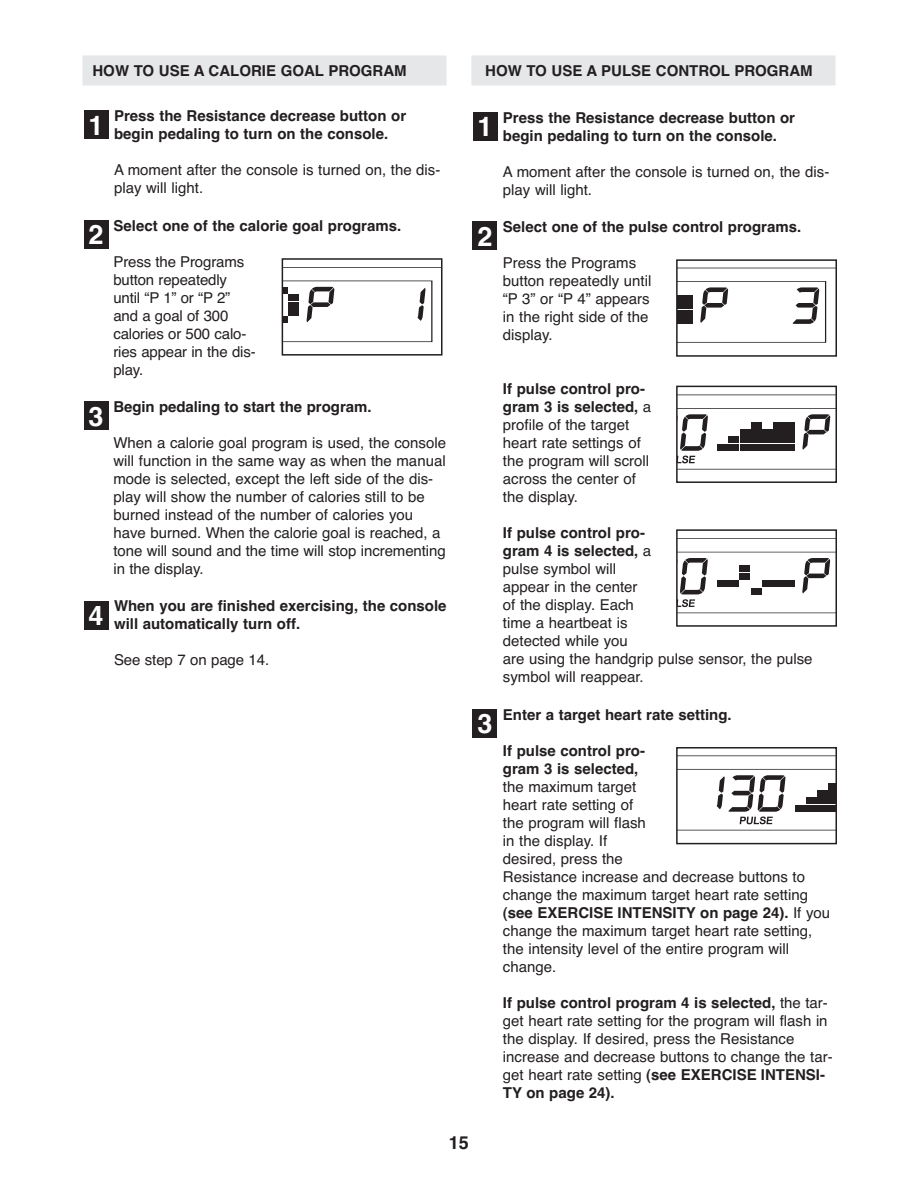
<style>
.page{position:relative;width:918px;height:1188px;background:#fff}
.page>*{position:absolute;margin:0;border:0;box-sizing:border-box;transform-origin:0 0}
.t1{font:700 27px "Helvetica";color:#fff}
.t2{font:700 18px "Helvetica";color:#231f20}
.t3{font:15px/18px "Helvetica";color:#231f20}
.t4{font:700 15px/18px "Helvetica";color:#231f20}
.s1{font-weight:700}
</style>
<div class="page">
<div style="left:82px;top:56px;width:365px;height:30px;background:#e6e7e9"></div>
<div style="left:471px;top:56px;width:365px;height:30px;background:#e6e7e9"></div>
<div style="left:473px;top:709px;width:24px;height:29px;background:#231f20"></div>
<div style="left:473px;top:221px;width:24px;height:29px;background:#231f20"></div>
<div style="left:473px;top:112px;width:25px;height:29px;background:#231f20"></div>
<div style="left:84px;top:601px;width:24px;height:28px;background:#231f20"></div>
<div style="left:84px;top:401px;width:24px;height:29px;background:#231f20"></div>
<div style="left:84px;top:220px;width:24px;height:28px;background:#231f20"></div>
<div style="left:84px;top:111px;width:25px;height:28px;background:#231f20"></div>
<svg style="left:679px;top:769px;width:155px;height:61px"></svg>
<hr style="left:678px;top:755px;width:158px;height:1px;background:#231f20">
<div style="left:676px;top:747px;width:161px;height:97px;border:2px solid #231f20"></div>
<svg style="left:679px;top:408px;width:155px;height:62px"></svg>
<hr style="left:678px;top:395px;width:158px;height:1px;background:#231f20">
<div style="left:676px;top:386px;width:161px;height:97px;border:2px solid #231f20"></div>
<svg style="left:679px;top:552px;width:155px;height:61px"></svg>
<hr style="left:678px;top:538px;width:158px;height:1px;background:#231f20">
<div style="left:676px;top:529px;width:161px;height:98px;border:2px solid #231f20"></div>
<svg style="left:285px;top:281px;width:147px;height:61px"></svg>
<hr style="left:283px;top:267px;width:158px;height:1px;background:#231f20">
<div style="left:282px;top:258px;width:160px;height:98px;border:2px solid #231f20"></div>
<svg style="left:679px;top:281px;width:147px;height:62px"></svg>
<hr style="left:678px;top:268px;width:158px;height:1px;background:#231f20">
<div style="left:676px;top:259px;width:161px;height:98px;border:2px solid #231f20"></div>
<p class="t4" style="left:93px;top:62px;width:316px">HOW TO USE A CALORIE GOAL PROGRAM</p>
<p class="t4" style="left:114px;top:107px;width:294px">Press the Resistance decrease button or begin pedaling to turn on the console.</p>
<p class="t3" style="left:114px;top:161px;width:328px">A moment after the console is turned on, the dis&shy;play will light.</p>
<p class="t4" style="left:114px;top:217px;width:289px">Select one of the calorie goal programs.</p>
<p class="t3" style="left:113px;top:253px;width:144px">Press the Programs button repeatedly until “P 1” or “P 2” and a goal of 300 calories or 500 calo&shy;ries appear in the dis&shy;play.</p>
<p class="t4" style="left:113px;top:398px;width:260px">Begin pedaling to start the program.</p>
<p class="t3" style="left:113px;top:434px;width:334px">When a calorie goal program is used, the console will function in the same way as when the manual mode is selected, except the left side of the dis&shy;play will show the number of calories still to be burned instead of the number of calories you have burned. When the calorie goal is reached, a tone will sound and the time will stop incrementing in the display.</p>
<p class="t4" style="left:114px;top:597px;width:334px">When you are finished exercising, the console will automatically turn off.</p>
<p class="t3" style="left:114px;top:651px;width:157px">See step 7 on page 14.</p>
<h1 class="t1" style="left:88px;top:110px;width:17px">1</h1>
<h1 class="t1" style="left:88px;top:219px;width:17px">2</h1>
<h1 class="t1" style="left:88px;top:400px;width:17px">3</h1>
<h1 class="t1" style="left:88px;top:600px;width:17px">4</h1>
<p class="t4" style="left:485px;top:62px;width:329px">HOW TO USE A PULSE CONTROL PROGRAM</p>
<p class="t4" style="left:503px;top:109px;width:294px">Press the Resistance decrease button or begin pedaling to turn on the console.</p>
<p class="t3" style="left:503px;top:163px;width:328px">A moment after the console is turned on, the dis&shy;play will light.</p>
<p class="t4" style="left:503px;top:218px;width:300px">Select one of the pulse control programs.</p>
<p class="t3" style="left:503px;top:254px;width:150px">Press the Programs button repeatedly until “P 3” or “P 4” appears in the right side of the display.</p>
<p class="t3" style="left:503px;top:380px;width:150px"><span class="s1">If pulse control pro&shy;gram 3 is selected,</span> a profile of the target heart rate settings of the program will scroll across the center of the display.</p>
<p class="t3" style="left:503px;top:524px;width:311px"><span class="s1">If pulse control pro-<br>gram 4 is selected,</span> a<br>pulse symbol will<br>appear in the center<br>of the display. Each<br>time a heartbeat is<br>detected while you<br>are using the handgrip pulse sensor, the pulse symbol will reappear.</p>
<p class="t4" style="left:503px;top:706px;width:230px">Enter a target heart rate setting.</p>
<p class="t4" style="left:503px;top:742px;width:144px">If pulse control pro&shy;gram 3 is selected,</p>
<p class="t3" style="left:503px;top:778px;width:329px">the maximum target<br>heart rate setting of<br>the program will flash<br>in the display. If<br>desired, press the<br>Resistance increase and decrease buttons to change the maximum target heart rate setting <span class="s1">(see EXERCISE INTENSITY on page 24).</span> If you change the maximum target heart rate setting, the intensity level of the entire program will change.</p>
<p class="t3" style="left:503px;top:994px;width:331px"><span class="s1">If pulse control program 4 is selected,</span> the tar&shy;get heart rate setting for the program will flash in the display. If desired, press the Resistance increase and decrease buttons to change the tar&shy;get heart rate setting <span class="s1">(see EXERCISE INTENSI-TY on page 24).</span></p>
<h1 class="t1" style="left:477px;top:111px;width:17px">1</h1>
<h1 class="t1" style="left:477px;top:220px;width:17px">2</h1>
<h1 class="t1" style="left:477px;top:708px;width:17px">3</h1>
<p class="t2" style="left:449px;top:1132px;width:21px">15</p>
</div>
